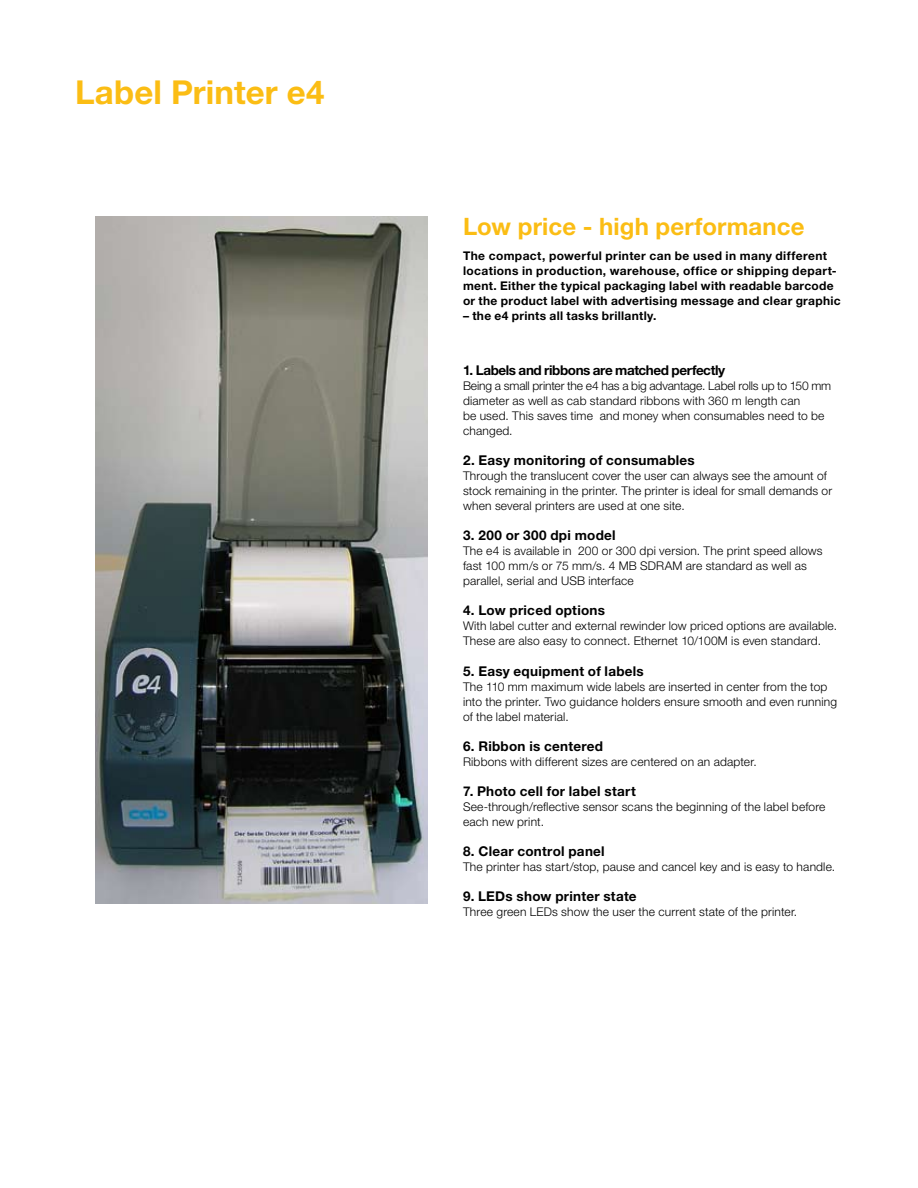
<style>
.page{position:relative;width:918px;height:1188px;background:#fff}
.page>*{position:absolute;margin:0;border:0;box-sizing:border-box;transform-origin:0 0}
.t1{font:700 33px "Helvetica Neue";letter-spacing:.005em;color:#fbbd14}
.t2{font:700 24px "Helvetica Neue";letter-spacing:.005em;color:#fbbd14}
.t3{font:700 13.5px "Helvetica Neue";letter-spacing:.02em;color:#000}
.t4{font:700 13.5px "Helvetica Neue";letter-spacing:-.03em;color:#000}
.t5{font:300 12px/15px "Helvetica Neue";letter-spacing:.015em;color:#000}
.t6{font:700 12px/15px "Helvetica Neue";letter-spacing:.025em;color:#000}
</style>
<div class="page">
<img style="left:96px;top:216px;width:332px;height:688px">
<h1 class="t1" style="left:75px;top:72px;width:251px">Label Printer e4</h1>
<h2 class="t2" style="left:463px;top:212px;width:343px">Low price - high performance</h2>
<p class="t6" style="left:463px;top:248px;width:379px">The compact, powerful printer can be used in many different locations in production, warehouse, office or shipping depart&shy;ment. Either the typical packaging label with readable barcode or the product label with advertising message and clear graphic</p>
<p class="t6" style="left:463px;top:308px;width:195px">– the e4 prints all tasks brillantly.</p>
<p class="t4" style="left:463px;top:362px;width:264px">1. Labels and ribbons are matched perfectly</p>
<p class="t5" style="left:463px;top:378px;width:370px">Being a small printer the e4 has a big advantage. Label rolls up to 150 mm diameter as well as cab standard ribbons with 360 m length can<br>be used. This saves time and money when consumables need to be changed.</p>
<p class="t3" style="left:463px;top:452px;width:233px">2. Easy monitoring of consumables</p>
<p class="t5" style="left:463px;top:468px;width:371px">Through the translucent cover the user can always see the amount of stock remaining in the printer. The printer is ideal for small demands or when several printers are used at one site.</p>
<p class="t3" style="left:463px;top:527px;width:154px">3. 200 or 300 dpi model</p>
<p class="t5" style="left:463px;top:543px;width:361px">The e4 is available in 200 or 300 dpi version. The print speed allows fast 100 mm/s or 75 mm/s. 4 MB SDRAM are standard as well as parallel, serial and USB interface</p>
<p class="t3" style="left:463px;top:602px;width:144px">4. Low priced options</p>
<p class="t5" style="left:463px;top:618px;width:376px">With label cutter and external rewinder low priced options are available.<br>These are also easy to connect. Ethernet 10/100M is even standard.</p>
<p class="t3" style="left:463px;top:663px;width:182px">5. Easy equipment of labels</p>
<p class="t5" style="left:463px;top:679px;width:375px">The 110 mm maximum wide labels are inserted in center from the top into the printer. Two guidance holders ensure smooth and even running of the label material.</p>
<p class="t3" style="left:463px;top:738px;width:142px">6. Ribbon is centered</p>
<p class="t5" style="left:463px;top:754px;width:295px">Ribbons with different sizes are centered on an adapter.</p>
<p class="t3" style="left:463px;top:783px;width:174px">7. Photo cell for label start</p>
<p class="t5" style="left:463px;top:799px;width:364px">See-through/reflective sensor scans the beginning of the label before each new print.</p>
<p class="t3" style="left:463px;top:843px;width:143px">8. Clear control panel</p>
<p class="t5" style="left:463px;top:859px;width:374px">The printer has start/stop, pause and cancel key and is easy to handle.</p>
<p class="t3" style="left:463px;top:888px;width:175px">9. LEDs show printer state</p>
<p class="t5" style="left:463px;top:904px;width:336px">Three green LEDs show the user the current state of the printer.</p>
</div>
